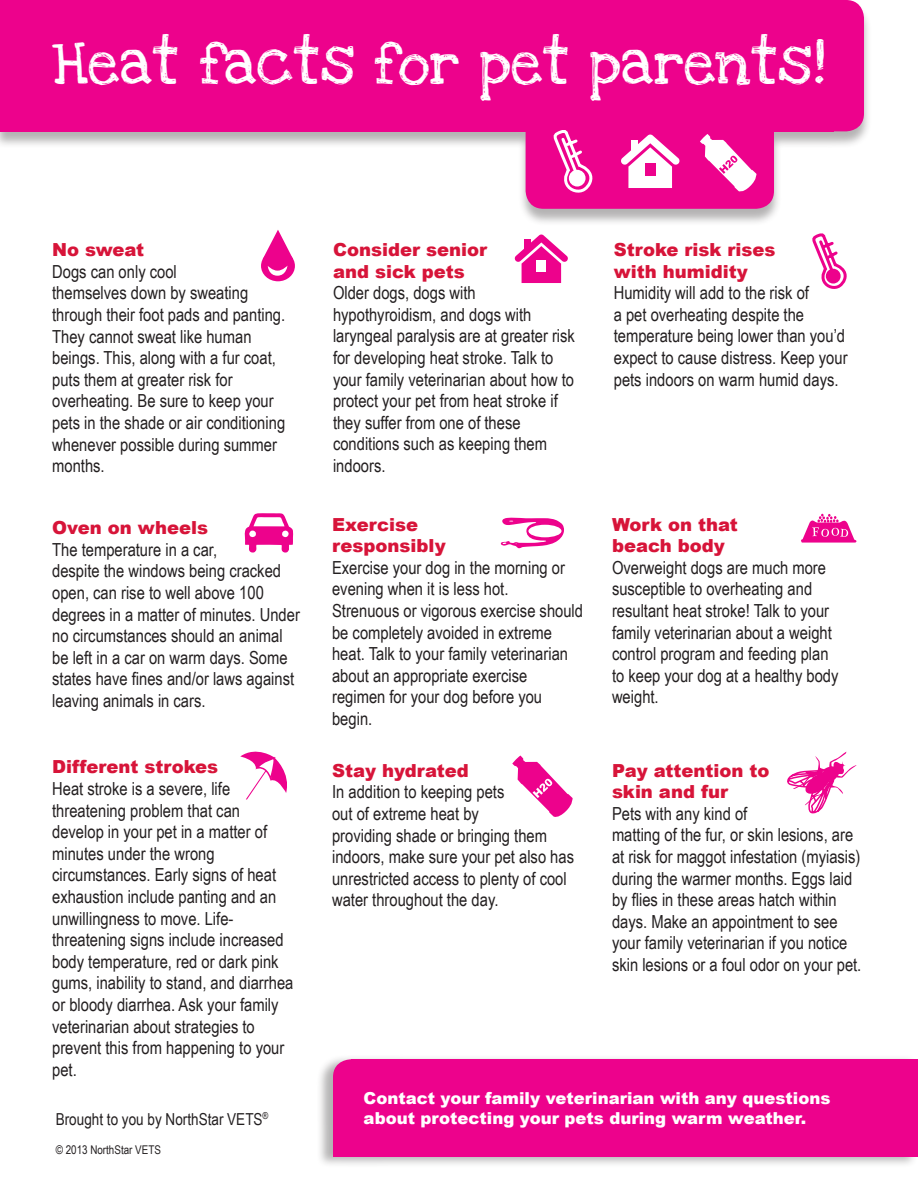
<style>
.page{position:relative;width:918px;height:1188px;background:#fff}
.page>*{position:absolute;margin:0;border:0;box-sizing:border-box;transform-origin:0 0}
.t1{font:45px "Love Ya Like A Sister";color:#fff}
.t2{font:18px/21.6px "Arial Narrow";color:#231f20}
.t3{font:900 18px/21.6px "Arial";color:#d71439}
.t4{font:900 16.5px/19.8px "Arial";color:#fff}
.t5{font:16.5px "Arial Narrow";color:#231f20}
.t6{font:12px "Arial Narrow";color:#231f20}
</style>
<div class="page">
<div style="left:0;top:1px;width:872px;height:225px;background:#231f20;opacity:.34"></div>
<div style="left:0;top:0;width:833px;height:131px;background:#ed028c"></div>
<div style="left:727px;top:0;width:137px;height:131px;background:#ed028c;border-radius:18px"></div>
<div style="left:526px;top:77px;width:248px;height:132px;background:#ed028c;border-radius:18px"></div>
<div style="left:316px;top:1054px;width:602px;height:114px;background:#231f20;opacity:.34"></div>
<div style="left:351px;top:1059px;width:567px;height:97px;background:#ed028c"></div>
<div style="left:333px;top:1079px;width:58px;height:77px;background:#ed028c"></div>
<div style="left:333px;top:1059px;width:94px;height:78px;background:#ed028c;border-radius:18px"></div>
<svg style="left:240px;top:751px;width:47px;height:49px"></svg>
<svg style="left:264px;top:230px;width:28px;height:26px"></svg>
<div style="left:261px;top:250px;width:34px;height:31px;background:#ed028c;border-radius:50%"></div>
<svg style="left:268px;top:266px;width:20px;height:10px"></svg>
<svg style="left:244px;top:513px;width:49px;height:40px"></svg>
<svg style="left:514px;top:234px;width:54px;height:49px"></svg>
<svg style="left:812px;top:234px;width:35px;height:55px"></svg>
<div style="left:826px;top:269px;width:15px;height:15px;background:#ed028c;border-radius:50%"></div>
<svg style="left:512px;top:756px;width:61px;height:61px"></svg>
<svg style="left:700px;top:134px;width:57px;height:58px"></svg>
<svg style="left:553px;top:130px;width:40px;height:63px"></svg>
<div style="left:569px;top:170px;width:17px;height:17px;background:#fff;border-radius:50%"></div>
<svg style="left:621px;top:134px;width:59px;height:54px"></svg>
<svg style="left:801px;top:514px;width:56px;height:29px"></svg>
<svg style="left:787px;top:751px;width:70px;height:63px"></svg>
<svg style="left:501px;top:518px;width:63px;height:31px"></svg>
<h1 class="t1" style="left:52px;top:30px;width:775px">Heat facts for pet parents!</h1>
<p class="t3" style="left:52px;top:238px;width:94px">No sweat</p>
<p class="t2" style="left:52px;top:260px;width:235px">Dogs can only cool<br>themselves down by sweating through their foot pads and panting.<br>They cannot sweat like human beings. This, along with a fur coat, puts them at greater risk for overheating. Be sure to keep your pets in the shade or air conditioning whenever possible during summer months.</p>
<p class="t3" style="left:52px;top:516px;width:157px">Oven on wheels</p>
<p class="t2" style="left:52px;top:538px;width:249px">The temperature in a car,<br>despite the windows being cracked open, can rise to well above 100 degrees in a matter of minutes. Under no circumstances should an animal be left in a car on warm days. Some states have fines and/or laws against leaving animals in cars.</p>
<p class="t3" style="left:52px;top:756px;width:168px">Different strokes</p>
<p class="t2" style="left:52px;top:777px;width:243px">Heat stroke is a severe, life threatening problem that can develop in your pet in a matter of minutes under the wrong circumstances. Early signs of heat exhaustion include panting and an unwillingness to move. Life&shy;threatening signs include increased body temperature, red or dark pink gums, inability to stand, and diarrhea or bloody diarrhea. Ask your family veterinarian about strategies to prevent this from happening to your pet.</p>
<p class="t5" style="left:56px;top:1107px;width:214px">Brought to you by NorthStar VETS<sup>®</sup></p>
<p class="t6" style="left:56px;top:1140px;width:107px">© 2013 NorthStar VETS</p>
<p class="t3" style="left:333px;top:238px;width:156px">Consider senior and sick pets</p>
<p class="t2" style="left:333px;top:281px;width:243px">Older dogs, dogs with hypothyroidism, and dogs with laryngeal paralysis are at greater risk for developing heat stroke. Talk to your family veterinarian about how to protect your pet from heat stroke if they suffer from one of these conditions such as keeping them indoors.</p>
<p class="t3" style="left:332px;top:513px;width:115px">Exercise responsibly</p>
<p class="t2" style="left:332px;top:556px;width:253px">Exercise your dog in the morning or evening when it is less hot.<br>Strenuous or vigorous exercise should be completely avoided in extreme heat. Talk to your family veterinarian about an appropriate exercise regimen for your dog before you begin.</p>
<p class="t3" style="left:332px;top:759px;width:138px">Stay hydrated</p>
<p class="t2" style="left:332px;top:781px;width:244px">In addition to keeping pets<br>out of extreme heat by<br>providing shade or bringing them indoors, make sure your pet also has unrestricted access to plenty of cool water throughout the day.</p>
<p class="t3" style="left:614px;top:238px;width:163px">Stroke risk rises with humidity</p>
<p class="t2" style="left:614px;top:281px;width:235px">Humidity will add to the risk of<br>a pet overheating despite the temperature being lower than you’d expect to cause distress. Keep your pets indoors on warm humid days.</p>
<p class="t3" style="left:612px;top:513px;width:127px">Work on that beach body</p>
<p class="t2" style="left:612px;top:556px;width:228px">Overweight dogs are much more susceptible to overheating and resultant heat stroke! Talk to your family veterinarian about a weight control program and feeding plan to keep your dog at a healthy body weight.</p>
<p class="t3" style="left:612px;top:759px;width:159px">Pay attention to skin and fur</p>
<p class="t2" style="left:612px;top:802px;width:251px">Pets with any kind of<br>matting of the fur, or skin lesions, are at risk for maggot infestation (myiasis) during the warmer months. Eggs laid by flies in these areas hatch within days. Make an appointment to see your family veterinarian if you notice skin lesions or a foul odor on your pet.</p>
<p class="t4" style="left:364px;top:1088px;width:468px">Contact your family veterinarian with any questions about protecting your pets during warm weather.</p>
</div>
